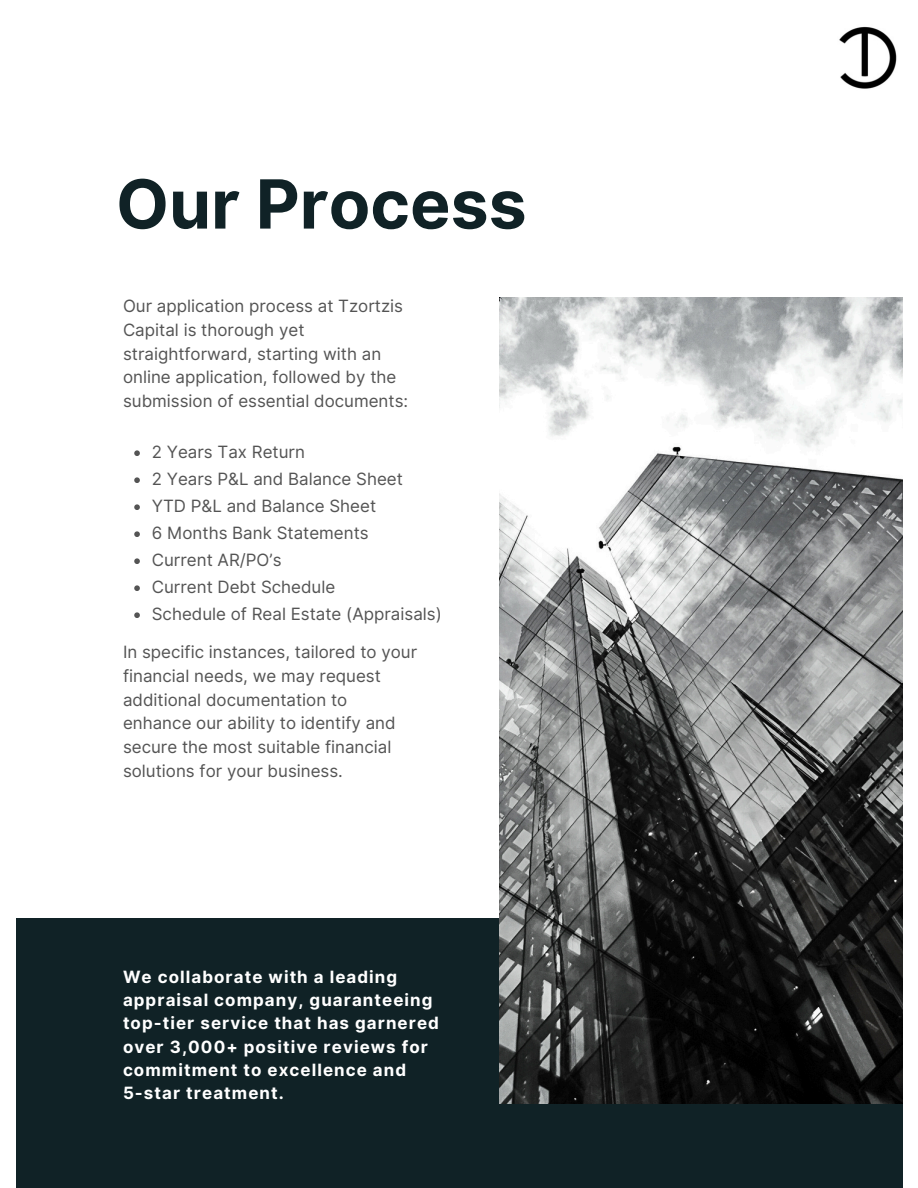
<style>
.page{position:relative;width:918px;height:1188px;background:#fff}
.page>*{position:absolute;margin:0;border:0;box-sizing:border-box;transform-origin:0 0}
.t1{font:700 67.8px "Inter";color:#102226}
.t2{font:16.95px/23.7px "Inter";color:#545454}
.t3{font:700 16.95px/23.2px "Inter";letter-spacing:.06em;color:#fff}
</style>
<div class="page">
<div style="left:16px;top:919px;width:886px;height:269px;background:#102226"></div>
<img style="left:499px;top:297px;width:403px;height:807px">
<svg style="left:134px;top:450px;width:6px;height:6px"></svg>
<svg style="left:134px;top:477px;width:6px;height:6px"></svg>
<svg style="left:134px;top:504px;width:6px;height:6px"></svg>
<svg style="left:134px;top:531px;width:6px;height:6px"></svg>
<svg style="left:134px;top:558px;width:6px;height:6px"></svg>
<svg style="left:134px;top:585px;width:6px;height:6px"></svg>
<svg style="left:134px;top:612px;width:6px;height:6px"></svg>
<img style="left:839px;top:26px;width:58px;height:63px">
<p class="t1" style="left:116px;top:163px;width:412px">Our Process</p>
<p class="t2" style="left:123px;top:294px;width:287px">Our application process at Tzortzis Capital is thorough yet straightforward, starting with an online application, followed by the submission of essential documents:</p>
<p class="t2" style="left:152px;top:440px;width:155px">2 Years Tax Return</p>
<p class="t2" style="left:152px;top:467px;width:253px">2 Years P&amp;L and Balance Sheet</p>
<p class="t2" style="left:152px;top:494px;width:226px">YTD P&amp;L and Balance Sheet</p>
<p class="t2" style="left:152px;top:521px;width:218px">6 Months Bank Statements</p>
<p class="t2" style="left:152px;top:548px;width:131px">Current AR/PO’s</p>
<p class="t2" style="left:152px;top:575px;width:185px">Current Debt Schedule</p>
<p class="t2" style="left:152px;top:602px;width:292px">Schedule of Real Estate (Appraisals)</p>
<h2 class="t2" style="left:123px;top:640px;width:296px">In specific instances, tailored to your financial needs, we may request additional documentation to enhance our ability to identify and secure the most suitable financial solutions for your business.</h2>
<p class="t3" style="left:123px;top:965px;width:318px">We collaborate with a leading appraisal company, guaranteeing top-tier service that has garnered over 3,000+ positive reviews for commitment to excellence and<br>5-star treatment.</p>
</div>
